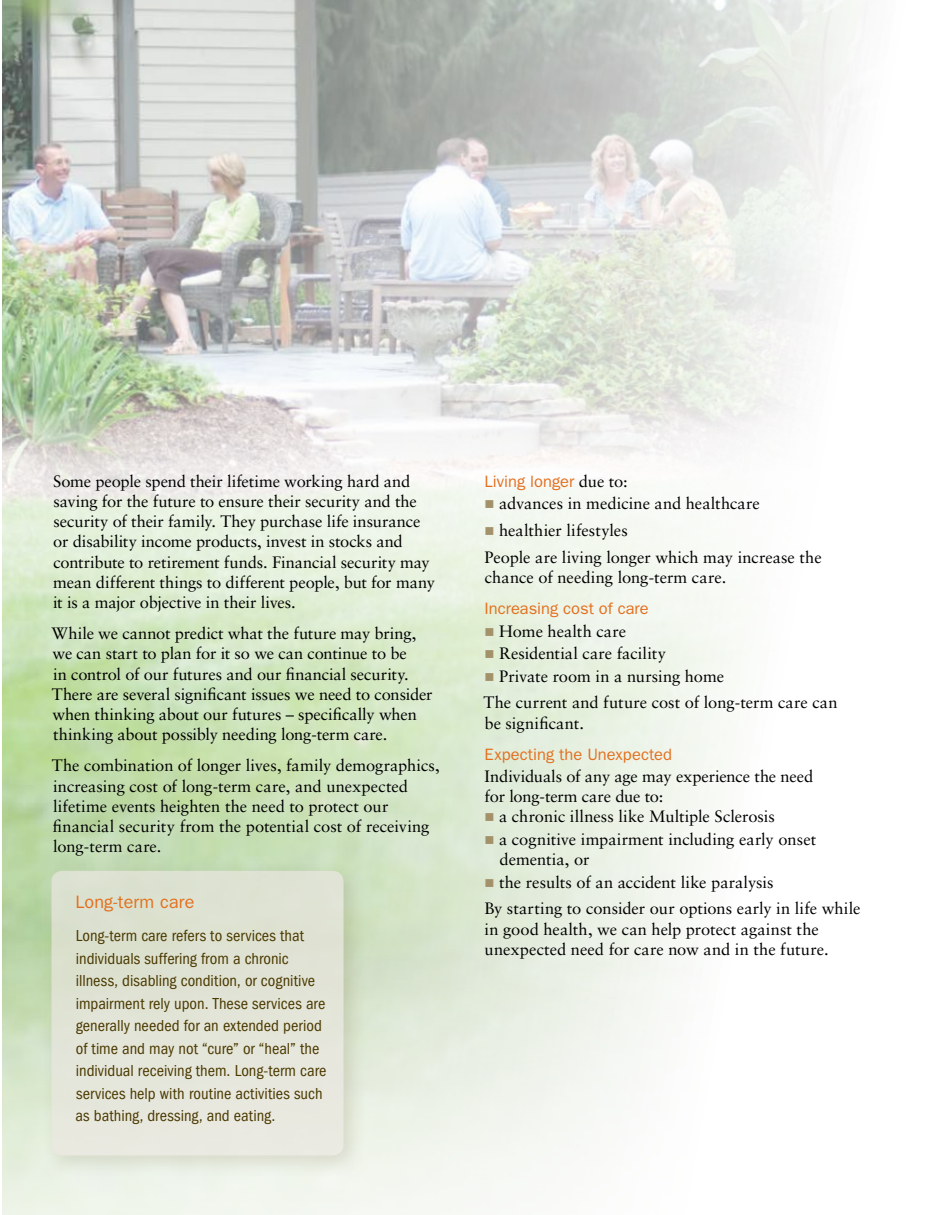
<style>
.page{position:relative;width:945px;height:1215px;background:#fff}
.page>*{position:absolute;margin:0;border:0;box-sizing:border-box;transform-origin:0 0}
.t1{font:18px "ITC Franklin Gothic Std";letter-spacing:.01em;color:#e36f1e}
.t2{font:16.5px/20.2px "Sabon LT Std";letter-spacing:-.005em;color:#000}
.t3{font:condensed 16.5px/22.5px "ITC Franklin Gothic Std";color:#4b3900}
.t4{font:16.5px "ITC Franklin Gothic Std";letter-spacing:.005em;color:#e36f1e}
.s1{font-family:"Sabon LT Std";color:#000}
.s2{color:#a39169}
</style>
<div class="page">
<img style="left:2px;top:0;width:857px;height:871px">
<svg style="left:2px;top:871px;width:692px;height:344px"></svg>
<svg style="left:2px;top:388px;width:857px;height:300px"></svg>
<div style="left:40px;top:859px;width:328px;height:321px;background:#4b3900;opacity:.21"></div>
<div style="left:51px;top:871px;width:293px;height:285px;background:#e2e4d7;border-radius:11px"></div>
<p class="t2" style="left:53px;top:471px;width:383px">Some people spend their lifetime working hard and saving for the future to ensure their security and the security of their family. They purchase life insurance or disability income products, invest in stocks and contribute to retirement funds. Financial security may mean different things to different people, but for many it is a major objective in their lives.</p>
<p class="t2" style="left:52px;top:623px;width:383px">While we cannot predict what the future may bring, we can start to plan for it so we can continue to be<br>in control of our futures and our financial security.<br>There are several significant issues we need to consider when thinking about our futures – specifically when thinking about possibly needing long-term care.</p>
<p class="t2" style="left:52px;top:755px;width:390px">The combination of longer lives, family demographics, increasing cost of long-term care, and unexpected lifetime events heighten the need to protect our financial security from the potential cost of receiving long-term care.</p>
<p class="t1" style="left:75px;top:891px;width:121px">Long-term care</p>
<p class="t3" style="left:76px;top:924px;width:252px">Long-term care refers to services that individuals suffering from a chronic illness, disabling condition, or cognitive impairment rely upon. These services are generally needed for an extended period of time and may not “cure” or “heal” the individual receiving them. Long-term care services help with routine activities such as bathing, dressing, and eating.</p>
<p class="t4" style="left:485px;top:471px;width:145px">Living longer <span class="s1">due to:</span></p>
<p class="t2" style="left:484px;top:493px;width:277px"><span class="s2">■</span> advances in medicine and healthcare</p>
<p class="t2" style="left:484px;top:517px;width:339px;line-height:27px"><span class="s2">■</span> healthier lifestyles<br>People are living longer which may increase the</p>
<p class="t2" style="left:485px;top:567px;width:243px">chance of needing long-term care.</p>
<p class="t4" style="left:485px;top:599px;width:166px">Increasing cost of care</p>
<p class="t2" style="left:484px;top:621px;width:143px"><span class="s2">■</span> Home health care</p>
<p class="t2" style="left:484px;top:643px;width:183px"><span class="s2">■</span> Residential care facility</p>
<p class="t2" style="left:483px;top:662px;width:356px;line-height:26.7px"><span class="s2">■</span> Private room in a nursing home<br>The current and future cost of long-term care can</p>
<p class="t2" style="left:484px;top:712px;width:101px">be significant.</p>
<p class="t4" style="left:485px;top:744px;width:189px">Expecting the Unexpected</p>
<p class="t2" style="left:485px;top:766px;width:330px">Individuals of any age may experience the need for long-term care due to:</p>
<p class="t2" style="left:484px;top:806px;width:292px"><span class="s2">■</span> a chronic illness like Multiple Sclerosis</p>
<p class="t2" style="left:500px;top:829px;width:318px;text-indent:-15px"><span class="s2">■</span> a cognitive impairment including early onset dementia, or</p>
<p class="t2" style="left:484px;top:868px;width:378px;line-height:26.7px"><span class="s2">■</span> the results of an accident like paralysis<br>By starting to consider our options early in life while</p>
<p class="t2" style="left:485px;top:918px;width:346px">in good health, we can help protect against the unexpected need for care now and in the future.</p>
</div>
